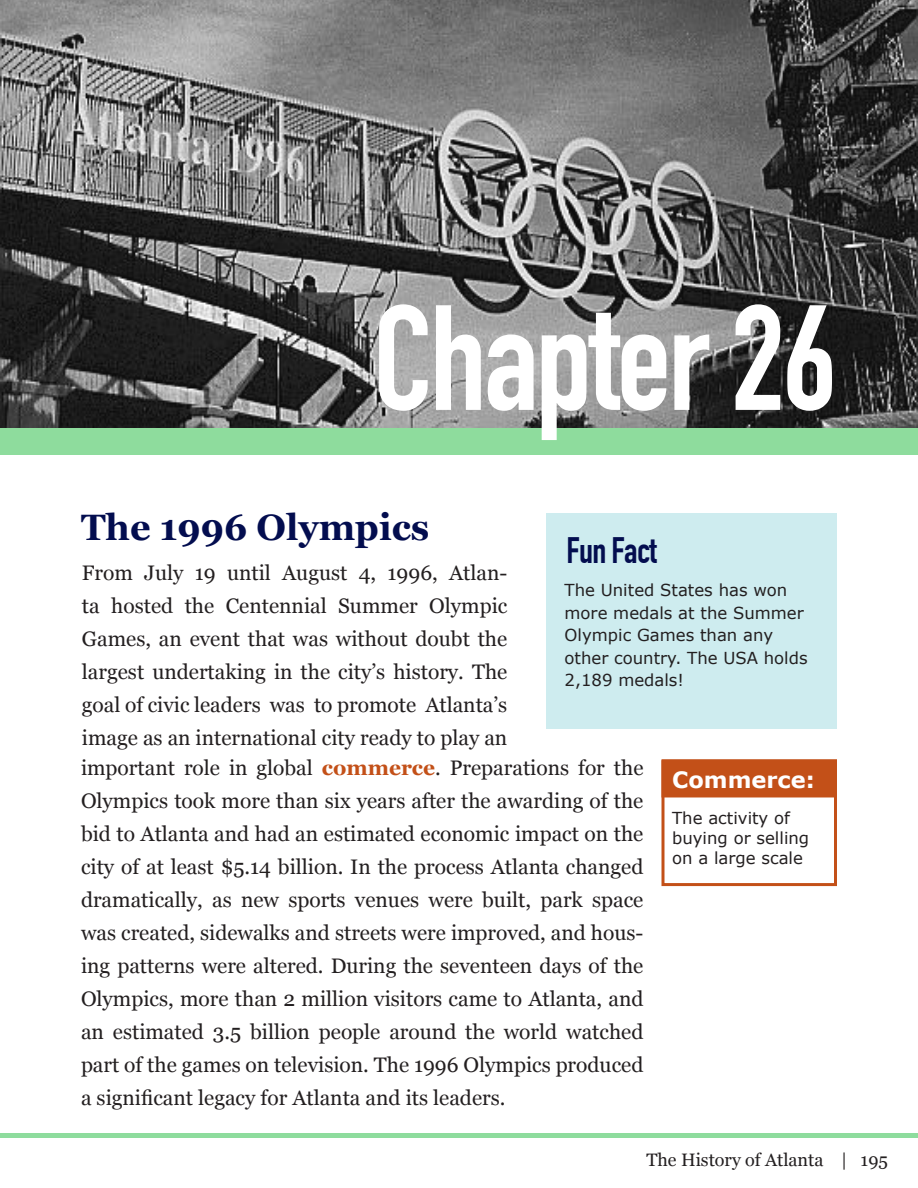
<style>
.page{position:relative;width:918px;height:1188px;background:#fff}
.page>*{position:absolute;margin:0;border:0;box-sizing:border-box;transform-origin:0 0}
.t1{font:700 147px "DIN Condensed";letter-spacing:-.02em;color:#fff}
.t2{font:700 36.75px "Georgia";color:#030d4f}
.t3{font:700 36px "DIN Condensed";letter-spacing:-.02em;color:#030d4f}
.t4{font:700 22.5px "Verdana";color:#fff}
.t5{font:21px/33px "Georgia";color:#231f20;text-align:justify}
.t6{font:18px "Georgia";color:#231f20}
.t7{font:16.5px/22.5px "Verdana";color:#231f20}
.s1{font-weight:700;color:#c35018}
</style>
<div class="page">
<svg style="left:661px;top:759px;width:176px;height:128px"></svg>
<div style="left:0;top:426px;width:918px;height:28px;background:#8edc9d"></div>
<img style="left:0;top:0;width:918px;height:427px">
<hr style="left:0;top:1134px;width:918px;height:4px;background:#8edc9d">
<div style="left:547px;top:513px;width:290px;height:216px;background:#ceecef"></div>
<p class="t1" style="left:373px;top:272px;width:466px">Chapter 26</p>
<p class="t2" style="left:81px;top:500px;width:350px">The 1996 Olympics</p>
<p class="t5" style="left:82px;top:555px;width:427px">From July 19 until August 4, 1996, Atlan&shy;ta hosted the Centennial Summer Olympic Games, an event that was without doubt the largest undertaking in the city’s history. The goal of civic leaders was to promote Atlanta’s image as an international city ready to play an</p>
<p class="t3" style="left:567px;top:530px;width:92px">Fun Fact</p>
<p class="t7" style="left:565px;top:579px;width:245px">The United States has won more medals at the Summer<br>Olympic Games than any other country. The USA holds<br>2,189 medals!</p>
<p class="t5" style="left:81px;top:751px;width:564px">important role in global <span class="s1">commerce</span>. Preparations for the Olympics took more than six years after the awarding of the bid to Atlanta and had an estimated economic impact on the city of at least $5.14 billion. In the process Atlanta changed dramatically, as new sports venues were built, park space was created, sidewalks and streets were improved, and hous&shy;ing patterns were altered. During the seventeen days of the Olympics, more than 2 million visitors came to Atlanta, and an estimated 3.5 billion people around the world watched part of the games on television. The 1996 Olympics produced a significant legacy for Atlanta and its leaders.</p>
<p class="t4" style="left:672px;top:765px;width:144px">Commerce:</p>
<p class="t7" style="left:672px;top:807px;width:119px">The activity of</p>
<p class="t7" style="left:672px;top:828px;width:139px;line-height:19.8px">buying or selling on a large scale</p>
<p class="t6" style="left:646px;top:1147px;width:243px">The History of Atlanta | 195</p>
</div>
